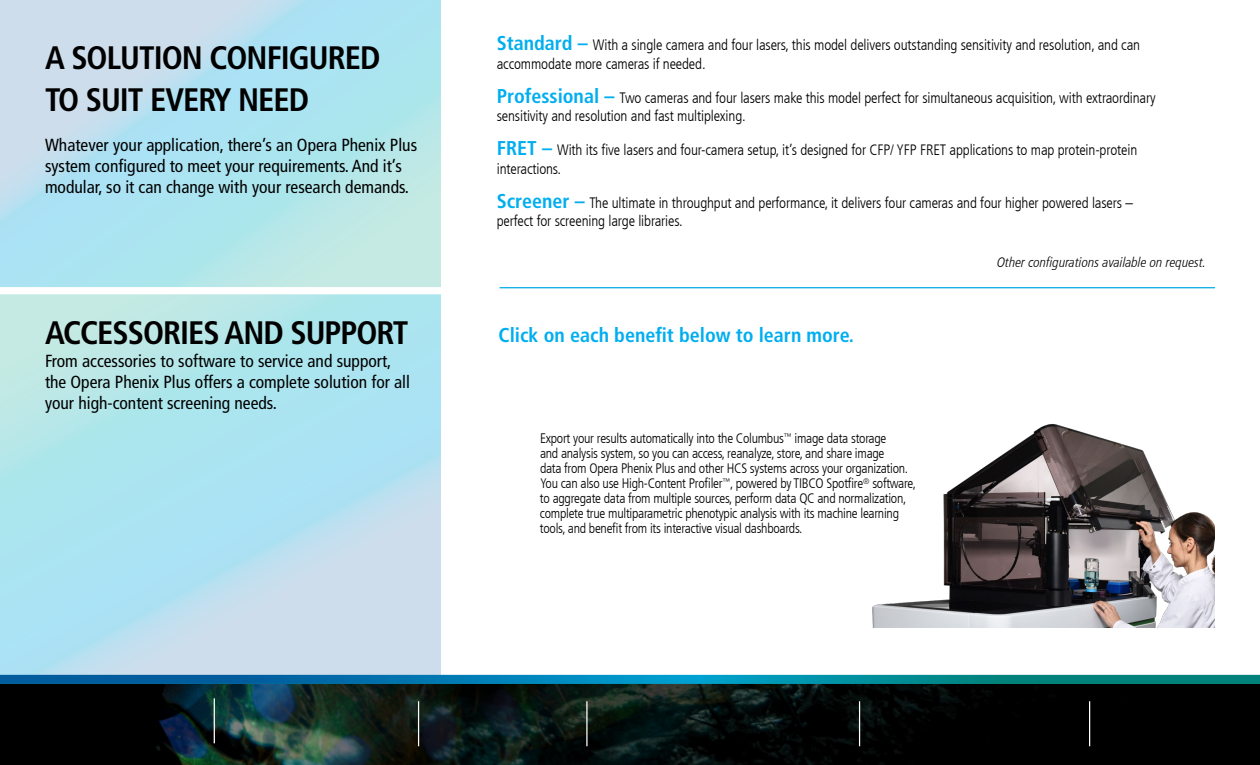
<style>
.page{position:relative;width:1260px;height:765px;background:#fff}
.page>*{position:absolute;margin:0;border:0;box-sizing:border-box;transform-origin:0 0}
.t1{font:700 condensed 32.5px/41.2px "Frutiger LT Com";letter-spacing:-.03em;color:#000}
.t2{font:700 condensed 20px "Frutiger LT Com";color:#00aeef}
.t3{font:condensed 17.5px/21px "Frutiger LT Com";color:#000}
.t4{font:300 condensed 15px/18.8px "Frutiger LT Com";letter-spacing:-.01em;color:#000}
.t5{font:300 condensed 13.75px/15px "Frutiger LT Com";letter-spacing:-.02em;color:#000}
.t6{font:italic 300 condensed 13.75px "Frutiger LT Com";color:#000}
.s1{font-weight:700;font-size:20px;color:#00aeef}
</style>
<div class="page">
<svg style="left:0;top:684px;width:1260px;height:81px;background:#07100f"></svg>
<hr style="left:214px;top:698px;width:1px;height:45px;background:#fff">
<hr style="left:418px;top:701px;width:1px;height:45px;background:#fff">
<hr style="left:586px;top:701px;width:2px;height:45px;background:#fff">
<hr style="left:859px;top:701px;width:1px;height:45px;background:#fff">
<hr style="left:1089px;top:701px;width:1px;height:45px;background:#fff">
<svg style="left:0;top:294px;width:441px;height:381px;background:#b5e3ed"></svg>
<svg style="left:0;top:0;width:441px;height:287px;background:#b6e3ed"></svg>
<svg style="left:0;top:675px;width:1260px;height:9px;background:#007c9f"></svg>
<img style="left:872px;top:424px;width:343px;height:203px">
<hr style="left:500px;top:287px;width:715px;height:1px;background:#00aae7">
<h1 class="t1" style="left:45px;top:38px;width:337px">A SOLUTION CONFIGURED<br>TO SUIT EVERY NEED</h1>
<p class="t3" style="left:45px;top:134px;width:374px">Whatever your application, there’s an Opera Phenix Plus system configured to meet your requirements. And it’s modular, so it can change with your research demands.</p>
<h1 class="t1" style="left:45px;top:312px;width:365px">ACCESSORIES AND SUPPORT</h1>
<p class="t3" style="left:45px;top:350px;width:367px">From accessories to software to service and support, the Opera Phenix Plus offers a complete solution for all your high-content screening needs.</p>
<p class="t4" style="left:497px;top:36px;width:645px"><span class="s1">Standard –</span> With a single camera and four lasers, this model delivers outstanding sensitivity and resolution, and can accommodate more cameras if needed.</p>
<p class="t4" style="left:497px;top:88px;width:660px"><span class="s1">Professional –</span> Two cameras and four lasers make this model perfect for simultaneous acquisition, with extraordinary sensitivity and resolution and fast multiplexing.</p>
<p class="t4" style="left:497px;top:141px;width:642px"><span class="s1">FRET –</span> With its five lasers and four-camera setup, it’s designed for CFP/ YFP FRET applications to map protein-protein interactions.</p>
<p class="t4" style="left:497px;top:194px;width:638px;line-height:18px"><span class="s1">Screener –</span> The ultimate in throughput and performance, it delivers four cameras and four higher powered lasers – perfect for screening large libraries.</p>
<p class="t6" style="left:997px;top:254px;width:211px">Other configurations available on request.</p>
<h2 class="t2" style="left:499px;top:323px;width:357px">Click on each benefit below to learn more.</h2>
<p class="t5" style="left:540px;top:431px;width:378px">Export your results automatically into the Columbus<sup>™</sup> image data storage<br>and analysis system, so you can access, reanalyze, store, and share image<br>data from Opera Phenix Plus and other HCS systems across your organization.<br>You can also use High-Content Profiler<sup>™</sup>, powered by TIBCO Spotfire<sup>®</sup> software, to aggregate data from multiple sources, perform data QC and normalization, complete true multiparametric phenotypic analysis with its machine learning tools, and benefit from its interactive visual dashboards.</p>
</div>
